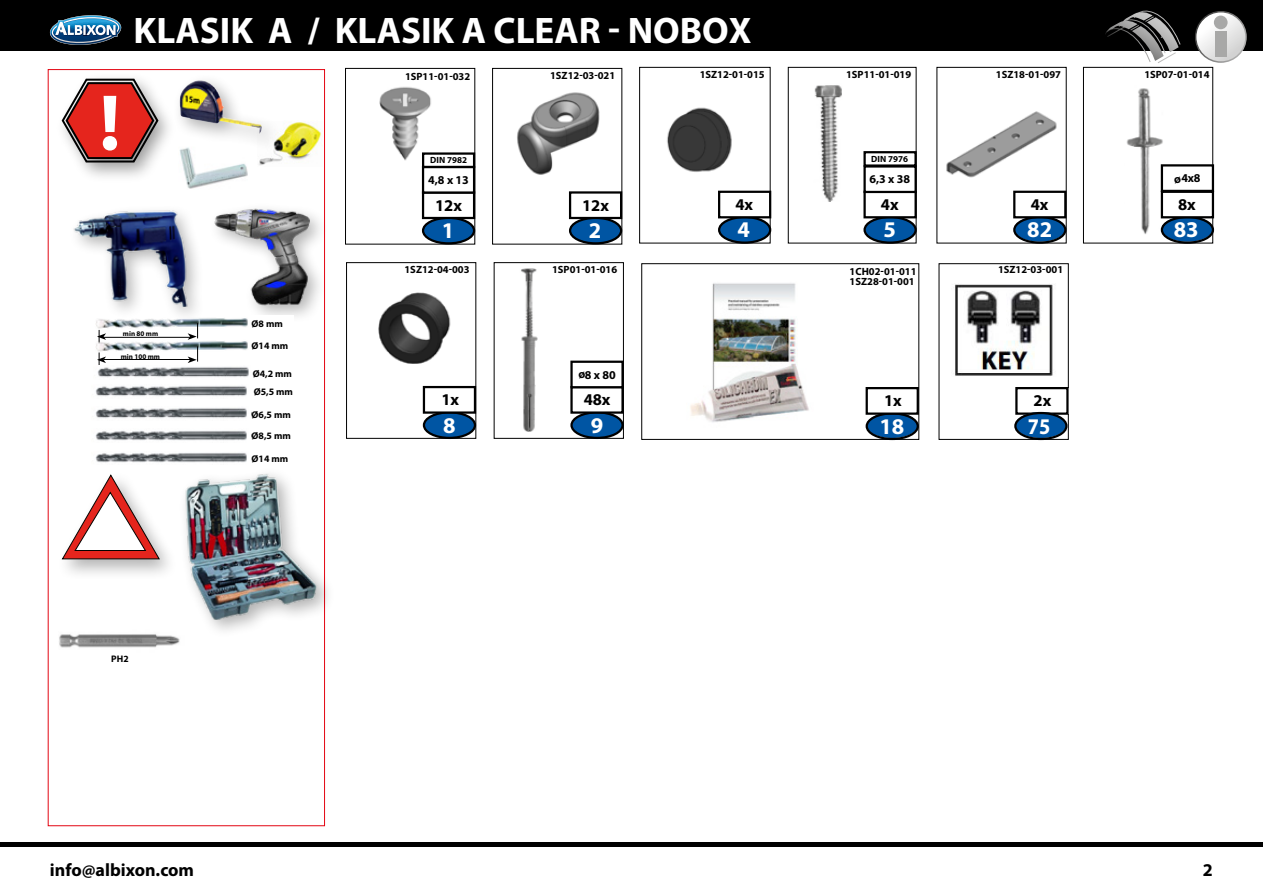
<style>
.page{position:relative;width:1263px;height:893px;background:#fff}
.page>*{position:absolute;margin:0;border:0;box-sizing:border-box;transform-origin:0 0}
.t1{font:700 79.8px "Myriad Pro";color:#fff}
.t2{font:700 37.05px "Myriad Pro";color:#fff}
.t3{font:700 22.5px "Myriad Pro";color:#fff}
.t4{font:700 22.5px "Myriad Pro";color:#fff;scale:.9 1}
.t5{font:700 18px "Myriad Pro";color:#000}
.t6{font:700 16.5px "Myriad Pro";color:#000}
.t7{font:700 12px "Myriad Pro";color:#000}
.t8{font:700 10.5px/10.6px "Myriad Pro";color:#000}
.t9{font:700 9.75px/18px "Myriad Pro";color:#000}
.t10{font:700 9.45px "Myriad Pro";color:#000}
.t11{font:700 9px "Myriad Pro";color:#000}
.t12{font:700 7.2px "Myriad Pro";color:#000}
</style>
<div class="page">
<div style="left:0;top:0;width:1263px;height:51px;background:#000"></div>
<hr style="left:0;top:842px;width:1263px;height:4px;background:#000">
<svg style="left:1196px;top:12px;width:50px;height:50px"></svg>
<div style="left:1195px;top:11px;width:52px;height:52px;border:2px solid #fff;border-radius:50%"></div>
<div style="left:1215px;top:32px;width:11px;height:25px;background:#a8a8a7"></div>
<div style="left:1214px;top:16px;width:13px;height:13px;background:#a8a8a7;border-radius:50%"></div>
<svg style="left:1105px;top:10px;width:76px;height:53px"></svg>
<svg style="left:50px;top:15px;width:71px;height:30px"></svg>
<div style="left:345px;top:68px;width:130px;height:176px;border:1px solid #000"></div>
<div style="left:639px;top:67px;width:131px;height:176px;border:1px solid #000"></div>
<div style="left:788px;top:67px;width:128px;height:176px;border:1px solid #000"></div>
<img style="left:814px;top:85px;width:28px;height:117px">
<div style="left:423px;top:218px;width:51px;height:25px;background:#0055a3;border-radius:50%"></div>
<div style="left:422px;top:217px;width:53px;height:27px;border:2px solid #000;border-radius:50%"></div>
<div style="left:864px;top:217px;width:51px;height:26px;background:#0055a3;border-radius:50%"></div>
<div style="left:863px;top:216px;width:54px;height:28px;border:2px solid #000;border-radius:50%"></div>
<div style="left:719px;top:217px;width:51px;height:26px;background:#0055a3;border-radius:50%"></div>
<div style="left:718px;top:216px;width:53px;height:28px;border:2px solid #000;border-radius:50%"></div>
<div style="left:863px;top:191px;width:54px;height:27px;border:2px solid #000"></div>
<div style="left:718px;top:191px;width:53px;height:27px;border:2px solid #000"></div>
<div style="left:641px;top:263px;width:278px;height:177px;border:1px solid #000"></div>
<img style="left:690px;top:283px;width:119px;height:139px">
<div style="left:866px;top:413px;width:52px;height:25px;background:#0055a3;border-radius:50%"></div>
<div style="left:866px;top:412px;width:53px;height:28px;border:2px solid #000;border-radius:50%"></div>
<div style="left:866px;top:387px;width:53px;height:28px;border:2px solid #000"></div>
<div style="left:863px;top:165px;width:54px;height:28px;border:2px solid #000"></div>
<div style="left:422px;top:191px;width:53px;height:28px;border:2px solid #000"></div>
<div style="left:422px;top:166px;width:53px;height:28px;border:2px solid #000"></div>
<div style="left:68px;top:204px;width:137px;height:121px;background:#000;opacity:.3"></div>
<img style="left:72px;top:205px;width:118px;height:101px">
<div style="left:208px;top:201px;width:121px;height:122px;background:#000;opacity:.3"></div>
<img style="left:212px;top:201px;width:97px;height:108px">
<img style="left:95px;top:316px;width:153px;height:14px">
<div style="left:252px;top:315px;width:41px;height:16px;background:#fff"></div>
<hr style="left:104px;top:337px;width:86px;height:1px;background:#000">
<svg style="left:188px;top:323px;width:10px;height:16px"></svg>
<img style="left:95px;top:386px;width:152px;height:11px">
<img style="left:95px;top:408px;width:152px;height:11px">
<img style="left:95px;top:430px;width:152px;height:11px">
<img style="left:180px;top:153px;width:68px;height:36px">
<img style="left:259px;top:122px;width:63px;height:43px">
<div style="left:55px;top:71px;width:123px;height:112px;background:#000;opacity:.4"></div>
<svg style="left:61px;top:77px;width:99px;height:87px"></svg>
<div style="left:172px;top:73px;width:110px;height:80px;background:#000;opacity:.3"></div>
<img style="left:179px;top:80px;width:83px;height:54px">
<img style="left:96px;top:339px;width:152px;height:14px">
<hr style="left:104px;top:359px;width:86px;height:1px;background:#000">
<svg style="left:97px;top:330px;width:9px;height:35px"></svg>
<svg style="left:188px;top:346px;width:10px;height:17px"></svg>
<img style="left:667px;top:107px;width:65px;height:65px">
<div style="left:494px;top:262px;width:130px;height:177px;border:1px solid #000"></div>
<img style="left:521px;top:268px;width:17px;height:164px">
<div style="left:571px;top:413px;width:51px;height:25px;background:#0055a3;border-radius:50%"></div>
<div style="left:570px;top:411px;width:54px;height:28px;border:2px solid #000;border-radius:50%"></div>
<div style="left:570px;top:386px;width:54px;height:28px;border:2px solid #000"></div>
<div style="left:570px;top:361px;width:54px;height:27px;border:2px solid #000"></div>
<img style="left:379px;top:87px;width:52px;height:74px">
<div style="left:346px;top:262px;width:130px;height:177px;border:1px solid #000"></div>
<div style="left:424px;top:413px;width:51px;height:25px;background:#0055a3;border-radius:50%"></div>
<div style="left:423px;top:411px;width:53px;height:28px;border:2px solid #000;border-radius:50%"></div>
<div style="left:423px;top:386px;width:53px;height:28px;border:2px solid #000"></div>
<img style="left:378px;top:292px;width:73px;height:72px">
<img style="left:517px;top:92px;width:83px;height:83px">
<div style="left:492px;top:68px;width:130px;height:176px;border:1px solid #000"></div>
<div style="left:570px;top:218px;width:51px;height:25px;background:#0055a3;border-radius:50%"></div>
<div style="left:569px;top:217px;width:53px;height:27px;border:2px solid #000;border-radius:50%"></div>
<div style="left:569px;top:191px;width:53px;height:28px;border:2px solid #000"></div>
<div style="left:423px;top:154px;width:51px;height:13px;background:#fff"></div>
<div style="left:422px;top:152px;width:53px;height:16px;border:2px solid #000"></div>
<div style="left:863px;top:151px;width:54px;height:16px;border:2px solid #000"></div>
<img style="left:95px;top:452px;width:152px;height:11px">
<div style="left:178px;top:466px;width:158px;height:172px;background:#000;opacity:.3"></div>
<img style="left:183px;top:472px;width:136px;height:148px">
<div style="left:56px;top:469px;width:122px;height:111px;background:#000;opacity:.3"></div>
<svg style="left:61px;top:474px;width:100px;height:86px"></svg>
<img style="left:59px;top:629px;width:126px;height:19px">
<img style="left:97px;top:367px;width:152px;height:11px">
<img style="left:1126px;top:88px;width:40px;height:149px">
<div style="left:1014px;top:216px;width:51px;height:26px;background:#0055a3;border-radius:50%"></div>
<div style="left:1013px;top:216px;width:53px;height:28px;border:2px solid #000;border-radius:50%"></div>
<div style="left:1013px;top:191px;width:53px;height:27px;border:2px solid #000"></div>
<img style="left:946px;top:111px;width:111px;height:67px">
<div style="left:1083px;top:67px;width:130px;height:176px;border:1px solid #000"></div>
<div style="left:1162px;top:216px;width:51px;height:26px;background:#0055a3;border-radius:50%"></div>
<div style="left:1161px;top:216px;width:53px;height:28px;border:2px solid #000;border-radius:50%"></div>
<div style="left:1162px;top:191px;width:51px;height:25px;background:#fff"></div>
<div style="left:1161px;top:191px;width:53px;height:27px;border:2px solid #000"></div>
<div style="left:1162px;top:166px;width:51px;height:25px;background:#fff"></div>
<div style="left:1161px;top:164px;width:53px;height:28px;border:2px solid #000"></div>
<img style="left:955px;top:284px;width:98px;height:92px">
<div style="left:939px;top:263px;width:130px;height:177px;border:1px solid #000"></div>
<div style="left:1015px;top:387px;width:53px;height:28px;border:2px solid #000"></div>
<div style="left:1015px;top:412px;width:51px;height:26px;background:#0055a3;border-radius:50%"></div>
<div style="left:1014px;top:412px;width:53px;height:28px;border:2px solid #000;border-radius:50%"></div>
<h2 class="t2" style="left:134px;top:6px;width:619px">KLASIK A / KLASIK A CLEAR - NOBOX</h2>
<h1 class="t1" style="left:99px;top:71px;width:23px">!</h1>
<p class="t12" style="left:123px;top:328px;width:37px">min 80 mm</p>
<p class="t12" style="left:121px;top:352px;width:41px">min 100 mm</p>
<p class="t10" style="left:111px;top:653px;width:19px">PH2</p>
<p class="t9" style="left:252px;top:314px;width:33px">Ø8 mm</p>
<p class="t9" style="left:252px;top:336px;width:38px">Ø14 mm</p>
<p class="t9" style="left:253px;top:364px;width:42px">Ø4,2 mm<br>Ø5,5 mm</p>
<p class="t9" style="left:252px;top:404px;width:41px;line-height:21.1px">Ø6,5 mm<br>Ø8,5 mm</p>
<p class="t9" style="left:252px;top:383px;width:41px">Ø5,5 mm</p>
<p class="t9" style="left:252px;top:449px;width:38px">Ø14 mm</p>
<p class="t8" style="left:405px;top:70px;width:67px">1SP11-01-032</p>
<p class="t8" style="left:846px;top:69px;width:67px">1SP11-01-019</p>
<p class="t8" style="left:1144px;top:69px;width:67px">1SP07-01-014</p>
<p class="t8" style="left:700px;top:69px;width:67px">1SZ12-01-015</p>
<p class="t8" style="left:996px;top:69px;width:67px">1SZ18-01-097</p>
<p class="t8" style="left:550px;top:70px;width:67px">1SZ12-03-021</p>
<p class="t11" style="left:430px;top:154px;width:38px">DIN 7982</p>
<p class="t11" style="left:871px;top:154px;width:38px">DIN 7976</p>
<p class="t7" style="left:428px;top:172px;width:42px">4,8 x 13</p>
<p class="t7" style="left:869px;top:171px;width:42px">6,3 x 38</p>
<p class="t7" style="left:1174px;top:171px;width:28px">ø4x8</p>
<h3 class="t6" style="left:435px;top:194px;width:28px">12x</h3>
<h3 class="t6" style="left:582px;top:194px;width:28px">12x</h3>
<h3 class="t6" style="left:735px;top:194px;width:19px">4x</h3>
<h3 class="t6" style="left:881px;top:194px;width:19px">4x</h3>
<h3 class="t6" style="left:1031px;top:194px;width:19px">4x</h3>
<h3 class="t6" style="left:1178px;top:194px;width:19px">8x</h3>
<h3 class="t3" style="left:442px;top:216px;width:14px">1</h3>
<h3 class="t3" style="left:737px;top:215px;width:14px">4</h3>
<h3 class="t3" style="left:883px;top:215px;width:14px">5</h3>
<h3 class="t3" style="left:589px;top:216px;width:14px">2</h3>
<h3 class="t3" style="left:1027px;top:215px;width:26px">82</h3>
<h3 class="t3" style="left:1174px;top:215px;width:26px">83</h3>
<p class="t8" style="left:404px;top:264px;width:67px">1SZ12-04-003</p>
<p class="t8" style="left:552px;top:264px;width:67px">1SP01-01-016</p>
<p class="t8" style="left:850px;top:265px;width:68px">1CH02-01-011<br>1SZ28-01-001</p>
<p class="t8" style="left:998px;top:264px;width:67px">1SZ12-03-001</p>
<p class="t7" style="left:578px;top:367px;width:39px">ø8 x 80</p>
<h3 class="t6" style="left:441px;top:389px;width:19px">1x</h3>
<h3 class="t6" style="left:584px;top:389px;width:28px">48x</h3>
<h3 class="t6" style="left:884px;top:390px;width:19px">1x</h3>
<h3 class="t6" style="left:1033px;top:390px;width:19px">2x</h3>
<h3 class="t3" style="left:443px;top:410px;width:14px">8</h3>
<h3 class="t3" style="left:591px;top:410px;width:14px">9</h3>
<h3 class="t3" style="left:879px;top:411px;width:26px">18</h3>
<h3 class="t4" style="left:1028px;top:412px;width:30px">7575</h3>
<h3 class="t5" style="left:50px;top:858px;width:146px">info@albixon.com</h3>
<h3 class="t5" style="left:1203px;top:858px;width:11px">2</h3>
</div>
